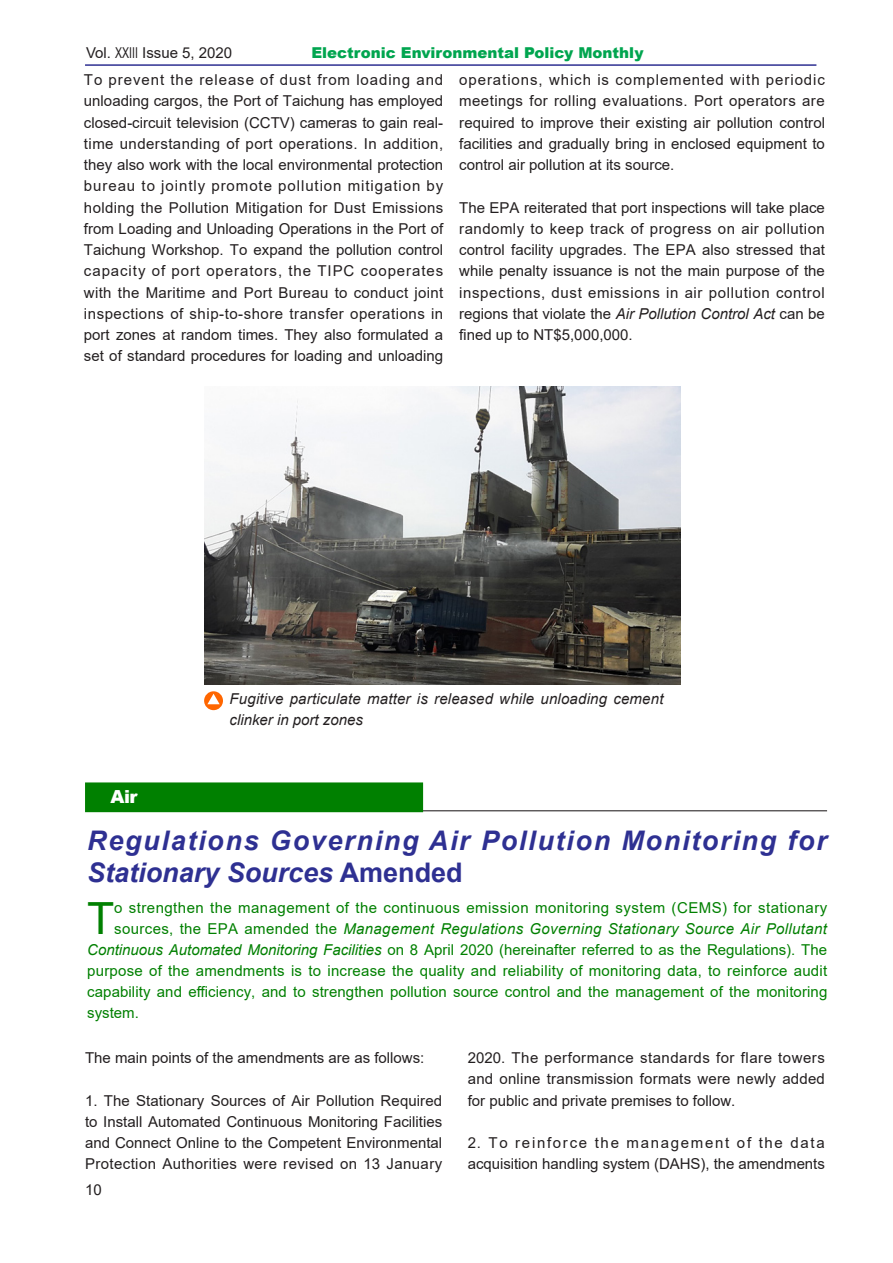
<style>
.page{position:relative;width:893px;height:1263px;background:#fff}
.page>*{position:absolute;margin:0;border:0;box-sizing:border-box;transform-origin:0 0}
.t1{font:44.4px "Arial";color:#008000}
.t2{font:italic 700 27px/32.4px "Arial";letter-spacing:.065em;color:#2e3092}
.t3{font:900 18px "Arial";color:#fff}
.t4{font:15px/21.3px "Arial";color:#231f20;text-align:justify}
.t5{font:15px "Arial";letter-spacing:.015em;color:#008000}
.t6{font:italic 15px "Arial";letter-spacing:.025em;color:#008000}
.t7{font:italic 15px/21px "Arial";letter-spacing:.015em;color:#231f20}
.t8{font:900 15px "Arial";color:#00a54f}
.s1{font-style:italic}
.s2{font-style:normal}
</style>
<div class="page">
<hr style="left:85px;top:64px;width:731px;height:2px;background:#2e3092">
<hr style="left:87px;top:810px;width:740px;height:1px;background:#231f20">
<div style="left:85px;top:782px;width:338px;height:30px;background:#008000"></div>
<img style="left:204px;top:387px;width:476px;height:298px">
<svg style="left:204px;top:691px;width:19px;height:19px"></svg>
<svg style="left:207px;top:694px;width:13px;height:10px"></svg>
<p class="t4" style="left:86px;top:42px;width:148px">Vol. XXIII Issue 5, 2020</p>
<p class="t8" style="left:311px;top:41px;width:334px">Electronic Environmental Policy Monthly</p>
<p class="t4" style="left:84px;top:69px;width:361px">To prevent the release of dust from loading and unloading cargos, the Port of Taichung has employed closed-circuit television (CCTV) cameras to gain real&shy;time understanding of port operations. In addition, they also work with the local environmental protection bureau to jointly promote pollution mitigation by holding the Pollution Mitigation for Dust Emissions from Loading and Unloading Operations in the Port of Taichung Workshop. To expand the pollution control capacity of port operators, the TIPC cooperates with the Maritime and Port Bureau to conduct joint inspections of ship-to-shore transfer operations in port zones at random times. They also formulated a set of standard procedures for loading and unloading</p>
<p class="t4" style="left:459px;top:69px;width:367px">operations, which is complemented with periodic meetings for rolling evaluations. Port operators are required to improve their existing air pollution control facilities and gradually bring in enclosed equipment to control air pollution at its source.</p>
<p class="t4" style="left:459px;top:197px;width:367px">The EPA reiterated that port inspections will take place randomly to keep track of progress on air pollution control facility upgrades. The EPA also stressed that while penalty issuance is not the main purpose of the inspections, dust emissions in air pollution control regions that violate the <span class="s1">Air Pollution Control Act</span> can be fined up to NT$5,000,000.</p>
<p class="t7" style="left:230px;top:688px;width:435px">Fugitive particulate matter is released while unloading cement clinker in port zones</p>
<p class="t3" style="left:111px;top:783px;width:29px">Air</p>
<h2 class="t2" style="left:87px;top:825px;width:741px">Regulations Governing Air Pollution Monitoring for<br>Stationary Sources <span class="s2">Amended</span></h2>
<h1 class="t1" style="left:87px;top:887px;width:29px">T</h1>
<p class="t5" style="left:114px;top:897px;width:715px">o strengthen the management of the continuous emission monitoring system (CEMS) for stationary</p>
<p class="t6" style="left:114px;top:919px;width:714px"><span class="s2">sources, the EPA amended the</span> Management Regulations Governing Stationary Source Air Pollutant</p>
<p class="t5" style="left:87px;top:939px;width:741px"><span class="s1">Continuous Automated Monitoring Facilities</span> on 8 April 2020 (hereinafter referred to as the Regulations). The</p>
<p class="t5" style="left:87px;top:960px;width:742px">purpose of the amendments is to increase the quality and reliability of monitoring data, to reinforce audit</p>
<p class="t5" style="left:87px;top:981px;width:742px">capability and efficiency, and to strengthen pollution source control and the management of the monitoring</p>
<p class="t5" style="left:87px;top:1002px;width:53px">system.</p>
<p class="t4" style="left:85px;top:1047px;width:341px">The main points of the amendments are as follows:</p>
<p class="t4" style="left:85px;top:1089px;width:359px">1. The Stationary Sources of Air Pollution Required to Install Automated Continuous Monitoring Facilities and Connect Online to the Competent Environmental Protection Authorities were revised on 13 January</p>
<p class="t4" style="left:468px;top:1047px;width:359px">2020. The performance standards for flare towers and online transmission formats were newly added for public and private premises to follow.</p>
<p class="t4" style="left:468px;top:1132px;width:359px">2. To reinforce the management of the data acquisition handling system (DAHS), the amendments</p>
<p class="t4" style="left:85px;top:1179px;width:18px">10</p>
</div>
